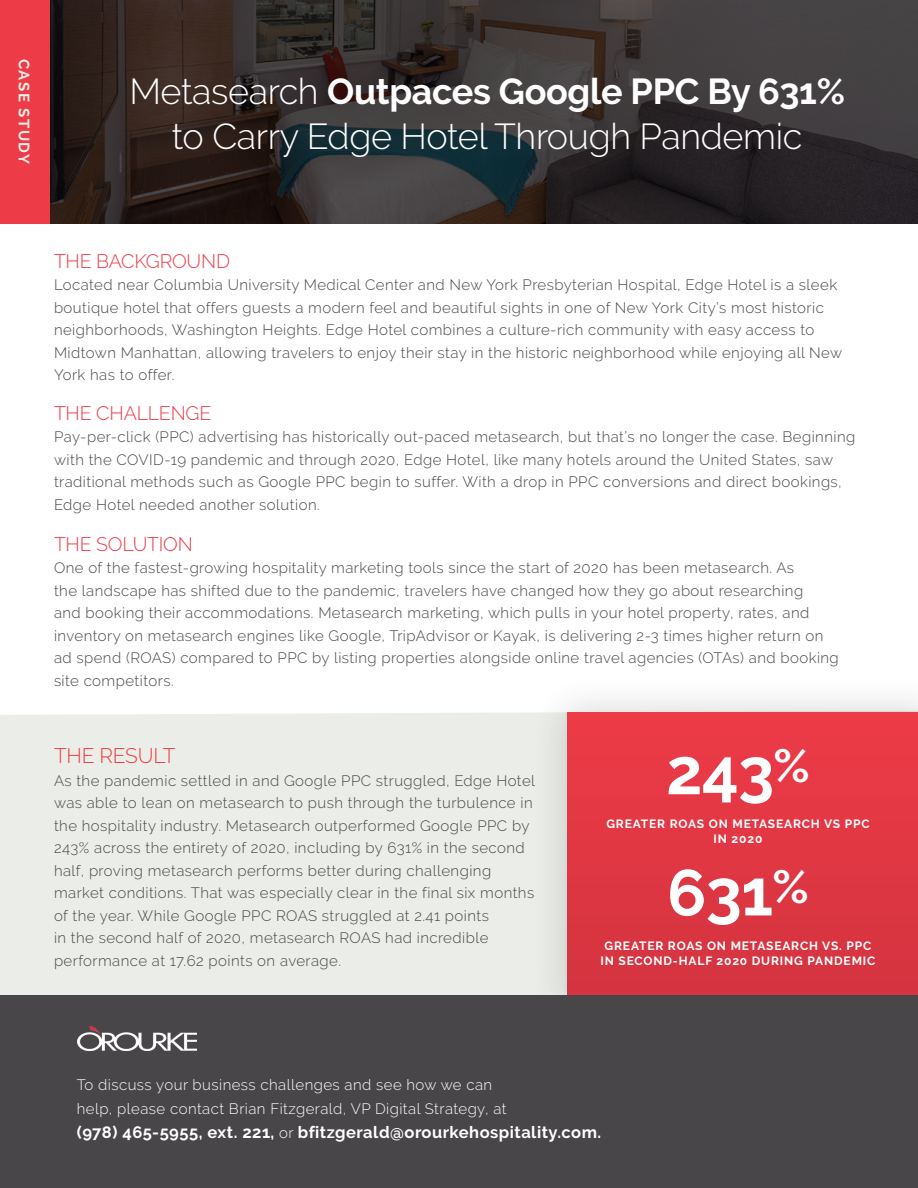
<style>
.page{position:relative;width:918px;height:1188px;background:#fff}
.page>*{position:absolute;margin:0;border:0;box-sizing:border-box;transform-origin:0 0}
.t1{font:700 64.65px "Raleway";letter-spacing:-.01em;color:#fff}
.t2{font:300 36px/45px "Raleway";letter-spacing:-.01em;color:#fff;text-align:center}
.t3{font:300 21px "Raleway";letter-spacing:-.01em;color:#ee3b48}
.t4{font:300 19.5px "Raleway";letter-spacing:-.01em;color:#ee3b48}
.t5{font:700 16.5px "Raleway";letter-spacing:.03em;color:#fff}
.t6{font:300 15px/22.5px "Raleway";letter-spacing:.03em;color:#484648}
.t7{font:300 15px/24px "Raleway";letter-spacing:.03em;color:#fff}
.t8{font:700 15px "Raleway";letter-spacing:.095em;color:#ebeee8}
.t9{font:700 12px/15px "Raleway";letter-spacing:.07em;color:#fff;text-align:center}
.s1{font-weight:700}
.s2{font-weight:300;font-size:15px}
</style>
<div class="page">
<div style="left:0;top:712px;width:529px;height:284px;background:#ebeee8"></div>
<div style="left:529px;top:674px;width:389px;height:371px;background:#231f20;opacity:.2"></div>
<div style="left:567px;top:713px;width:351px;height:283px;background:linear-gradient(to right,#e03744,#e03744)"></div>
<div style="left:0;top:996px;width:918px;height:192px;background:#484648"></div>
<svg style="left:50px;top:0;width:868px;height:224px;background:#332e2d"></svg>
<div style="left:0;top:0;width:50px;height:224px;background:#ee3b48"></div>
<img style="left:78px;top:1026px;width:119px;height:25px">
<p class="t8" style="left:33px;top:59px;width:107px;rotate:90deg">CASE STUDY</p>
<h2 class="t2" style="left:129px;top:68px;width:717px">Metasearch <span class="s1">Outpaces Google PPC By 631% </span>to Carry Edge Hotel Through Pandemic</h2>
<h3 class="t4" style="left:54px;top:249px;width:177px">THE BACKGROUND</h3>
<p class="t6" style="left:54px;top:274px;width:790px">Located near Columbia University Medical Center and New York Presbyterian Hospital, Edge Hotel is a sleek boutique hotel that offers guests a modern feel and beautiful sights in one of New York City’s most historic neighborhoods, Washington Heights. Edge Hotel combines a culture-rich community with easy access to Midtown Manhattan, allowing travelers to enjoy their stay in the historic neighborhood while enjoying all New York has to offer.</p>
<h3 class="t4" style="left:54px;top:401px;width:159px">THE CHALLENGE</h3>
<p class="t6" style="left:54px;top:426px;width:803px">Pay-per-click (PPC) advertising has historically out-paced metasearch, but that’s no longer the case. Beginning with the COVID-19 pandemic and through 2020, Edge Hotel, like many hotels around the United States, saw traditional methods such as Google PPC begin to suffer. With a drop in PPC conversions and direct bookings, Edge Hotel needed another solution.</p>
<h3 class="t4" style="left:54px;top:532px;width:140px">THE SOLUTION</h3>
<p class="t6" style="left:54px;top:557px;width:786px">One of the fastest-growing hospitality marketing tools since the start of 2020 has been metasearch. As<br>the landscape has shifted due to the pandemic, travelers have changed how they go about researching<br>and booking their accommodations. Metasearch marketing, which pulls in your hotel property, rates, and inventory on metasearch engines like Google, TripAdvisor or Kayak, is delivering 2-3 times higher return on ad spend (ROAS) compared to PPC by listing properties alongside online travel agencies (OTAs) and booking site competitors.</p>
<h3 class="t3" style="left:54px;top:744px;width:123px">THE RESULT</h3>
<p class="t6" style="left:54px;top:769px;width:483px">As the pandemic settled in and Google PPC struggled, Edge Hotel was able to lean on metasearch to push through the turbulence in the hospitality industry. Metasearch outperformed Google PPC by 243% across the entirety of 2020, including by 631% in the second half, proving metasearch performs better during challenging market conditions. That was especially clear in the final six months of the year. While Google PPC ROAS struggled at 2.41 points<br>in the second half of 2020, metasearch ROAS had incredible performance at 17.62 points on average.</p>
<h1 class="t1" style="left:666px;top:735px;width:145px">243<sup>%</sup></h1>
<p class="t9" style="left:606px;top:816px;width:265px">GREATER ROAS ON METASEARCH VS PPC<br>IN 2020</p>
<h1 class="t1" style="left:667px;top:856px;width:143px">631<sup>%</sup></h1>
<p class="t9" style="left:601px;top:939px;width:276px">GREATER ROAS ON METASEARCH VS. PPC<br>IN SECOND-HALF 2020 DURING PANDEMIC</p>
<p class="t7" style="left:77px;top:1072px;width:431px">To discuss your business challenges and see how we can help, please contact Brian Fitzgerald, VP Digital Strategy, at</p>
<p class="t5" style="left:77px;top:1122px;width:526px">(978) 465-5955, ext. 221, <span class="s2">or</span> bfitzgerald@orourkehospitality.com.</p>
</div>
